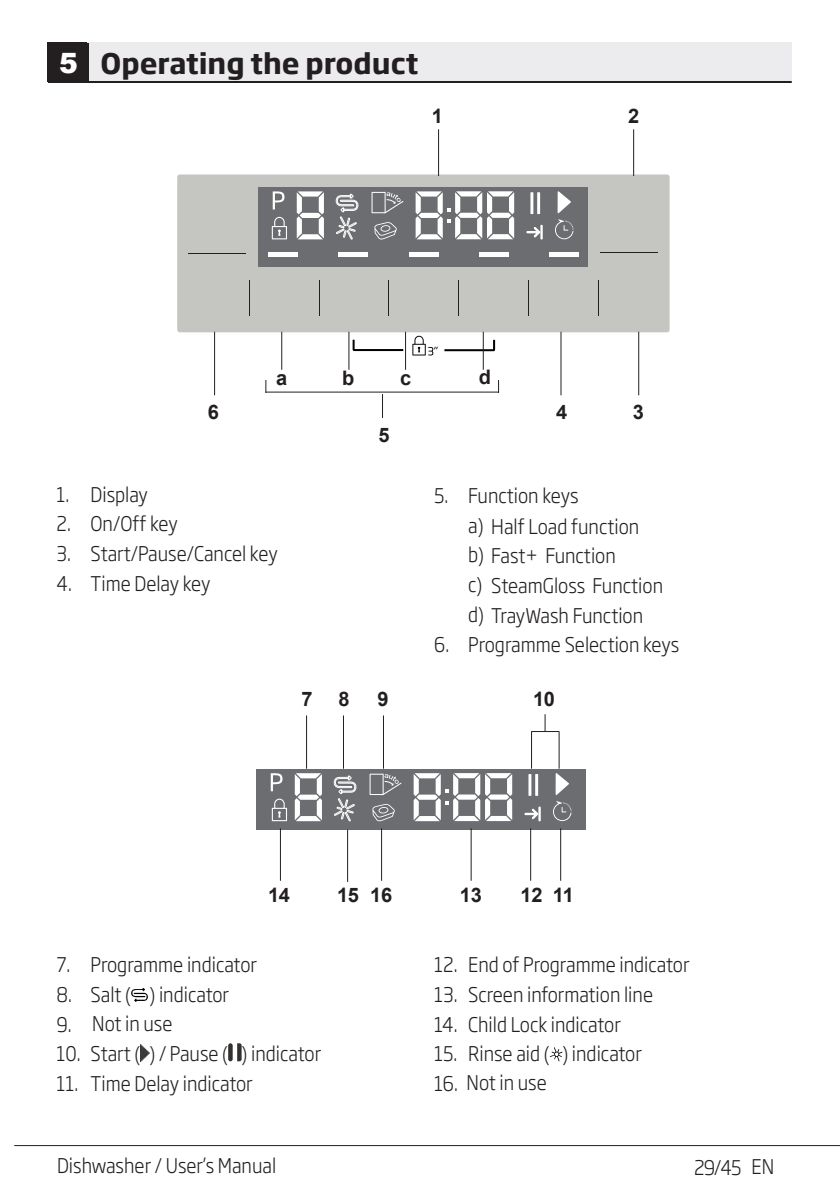
<style>
.page{position:relative;width:840px;height:1191px;background:#fff}
.page>*{position:absolute;margin:0;border:0;box-sizing:border-box;transform-origin:0 0}
.Ana_Baslik{font:700 28px "Soho Gothic Pro";color:#231f20}
.t1{font:900 28px "Arial";color:#fff}
.Girintili_Yazi{font:300 20px "Soho Gothic Pro";color:#231f20;scale:.9 1}
.Yazi_alanlari{font:700 20px "Arial";letter-spacing:-.01em;color:#231f20}
.Yazi_alanlari-2{font:300 20px "Soho Gothic Pro";color:#231f20;scale:.9 1}
</style>
<div class="page">
<hr style="left:14px;top:1145px;width:825px;height:1px;background:#231f20">
<div style="left:88px;top:43px;width:703px;height:39px;background:#ececee"></div>
<hr style="left:48px;top:81px;width:743px;height:2px;background:#231f20">
<div style="left:47px;top:42px;width:40px;height:40px;background:#231f20"></div>
<svg style="left:131px;top:988px;width:17px;height:14px"></svg>
<img style="left:140px;top:1044px;width:9px;height:17px">
<svg style="left:228px;top:1043px;width:13px;height:18px"></svg>
<div style="left:49px;top:43px;width:39px;height:40px;background:#231f20"></div>
<div style="left:177px;top:174px;width:492px;height:158px;background:#c5c6c2;border-radius:3px"></div>
<hr style="left:249px;top:280px;width:1px;height:36px;background:#231f20">
<hr style="left:388px;top:280px;width:1px;height:36px;background:#231f20">
<hr style="left:458px;top:280px;width:1px;height:36px;background:#231f20">
<hr style="left:597px;top:280px;width:1px;height:36px;background:#231f20">
<hr style="left:528px;top:280px;width:1px;height:36px;background:#231f20">
<hr style="left:318px;top:280px;width:1px;height:36px;background:#231f20">
<svg style="left:352px;top:339px;width:52px;height:13px"></svg>
<svg style="left:412px;top:336px;width:84px;height:19px"></svg>
<div style="left:258px;top:187px;width:329px;height:80px;background:#6c6d70"></div>
<svg style="left:296px;top:191px;width:28px;height:48px"></svg>
<svg style="left:415px;top:191px;width:99px;height:48px"></svg>
<svg style="left:371px;top:192px;width:32px;height:21px"></svg>
<svg style="left:555px;top:219px;width:18px;height:20px"></svg>
<svg style="left:557px;top:191px;width:13px;height:22px"></svg>
<svg style="left:526px;top:225px;width:16px;height:15px"></svg>
<hr style="left:537px;top:192px;width:3px;height:22px;background:#fff">
<hr style="left:530px;top:192px;width:3px;height:22px;background:#fff">
<svg style="left:271px;top:217px;width:16px;height:22px"></svg>
<svg style="left:374px;top:222px;width:22px;height:17px"></svg>
<div style="left:268px;top:252px;width:30px;height:5px;background:#fff"></div>
<div style="left:338px;top:252px;width:30px;height:5px;background:#fff"></div>
<div style="left:408px;top:252px;width:30px;height:5px;background:#fff"></div>
<div style="left:478px;top:252px;width:30px;height:5px;background:#fff"></div>
<div style="left:548px;top:252px;width:30px;height:5px;background:#fff"></div>
<svg style="left:272px;top:191px;width:12px;height:18px"></svg>
<svg style="left:335px;top:193px;width:24px;height:47px"></svg>
<hr style="left:600px;top:253px;width:58px;height:1px;background:#231f20">
<hr style="left:188px;top:253px;width:58px;height:1px;background:#231f20">
<hr style="left:214px;top:332px;width:1px;height:63px;background:#231f20">
<hr style="left:560px;top:332px;width:1px;height:63px;background:#231f20">
<hr style="left:638px;top:332px;width:1px;height:63px;background:#231f20">
<hr style="left:633px;top:129px;width:1px;height:47px;background:#231f20">
<hr style="left:438px;top:129px;width:1px;height:47px;background:#231f20">
<div style="left:256px;top:768px;width:329px;height:61px;background:#6c6d70"></div>
<svg style="left:294px;top:773px;width:28px;height:48px"></svg>
<svg style="left:413px;top:773px;width:99px;height:48px"></svg>
<svg style="left:369px;top:773px;width:32px;height:22px"></svg>
<svg style="left:553px;top:801px;width:18px;height:20px"></svg>
<svg style="left:555px;top:773px;width:13px;height:22px"></svg>
<svg style="left:524px;top:806px;width:16px;height:15px"></svg>
<hr style="left:535px;top:774px;width:3px;height:22px;background:#fff">
<hr style="left:528px;top:774px;width:3px;height:22px;background:#fff">
<svg style="left:272px;top:798px;width:15px;height:23px"></svg>
<svg style="left:372px;top:804px;width:22px;height:17px"></svg>
<svg style="left:270px;top:773px;width:12px;height:18px"></svg>
<svg style="left:333px;top:775px;width:24px;height:47px"></svg>
<hr style="left:560px;top:828px;width:1px;height:52px;background:#231f20">
<hr style="left:280px;top:828px;width:1px;height:52px;background:#231f20">
<hr style="left:530px;top:828px;width:1px;height:52px;background:#231f20">
<hr style="left:470px;top:828px;width:1px;height:52px;background:#231f20">
<hr style="left:381px;top:828px;width:1px;height:52px;background:#231f20">
<hr style="left:347px;top:829px;width:1px;height:53px;background:#231f20">
<hr style="left:306px;top:715px;width:1px;height:53px;background:#231f20">
<hr style="left:343px;top:715px;width:1px;height:53px;background:#231f20">
<hr style="left:383px;top:715px;width:1px;height:53px;background:#231f20">
<hr style="left:558px;top:731px;width:1px;height:37px;background:#231f20">
<hr style="left:531px;top:731px;width:1px;height:37px;background:#231f20">
<svg style="left:531px;top:714px;width:27px;height:18px"></svg>
<svg style="left:549px;top:1047px;width:13px;height:14px"></svg>
<hr style="left:281px;top:332px;width:1px;height:38px;background:#231f20">
<hr style="left:348px;top:332px;width:1px;height:38px;background:#231f20">
<hr style="left:405px;top:332px;width:1px;height:38px;background:#231f20">
<hr style="left:482px;top:332px;width:1px;height:38px;background:#231f20">
<hr style="left:265px;top:392px;width:233px;height:1px;background:#231f20">
<svg style="left:382px;top:394px;width:1px;height:24px"></svg>
<svg style="left:265px;top:380px;width:1px;height:13px"></svg>
<svg style="left:498px;top:380px;width:1px;height:13px"></svg>
<p class="t1" style="left:59px;top:42px;width:20px">5</p>
<p class="Ana_Baslik" style="left:100px;top:42px;width:319px">Operating the product</p>
<p class="Yazi_alanlari" style="left:431px;top:102px;width:13px">1</p>
<p class="Yazi_alanlari" style="left:627px;top:102px;width:13px">2</p>
<p class="Yazi_alanlari" style="left:208px;top:398px;width:13px">6</p>
<p class="Yazi_alanlari" style="left:276px;top:363px;width:13px">a</p>
<p class="Yazi_alanlari" style="left:342px;top:363px;width:14px">b</p>
<p class="Yazi_alanlari" style="left:400px;top:363px;width:13px">c</p>
<p class="Yazi_alanlari" style="left:478px;top:362px;width:14px">d</p>
<p class="Yazi_alanlari" style="left:378px;top:421px;width:13px">5</p>
<p class="Yazi_alanlari" style="left:556px;top:398px;width:13px">4</p>
<p class="Yazi_alanlari" style="left:632px;top:398px;width:13px">3</p>
<p class="Girintili_Yazi" style="left:56px;top:478px;width:103px">1. Display</p>
<p class="Girintili_Yazi" style="left:56px;top:508px;width:136px">2. On/Off key</p>
<p class="Girintili_Yazi" style="left:56px;top:538px;width:247px">3. Start/Pause/Cancel key</p>
<p class="Girintili_Yazi" style="left:56px;top:568px;width:172px">4. Time Delay key</p>
<p class="Girintili_Yazi" style="left:434px;top:480px;width:162px">5. Function keys</p>
<p class="Girintili_Yazi" style="left:468px;top:511px;width:191px">a) Half Load function</p>
<p class="Girintili_Yazi" style="left:468px;top:540px;width:165px">b) Fast+ Function</p>
<p class="Girintili_Yazi" style="left:468px;top:570px;width:218px">c) SteamGloss Function</p>
<p class="Girintili_Yazi" style="left:468px;top:600px;width:196px">d) TrayWash Function</p>
<p class="Girintili_Yazi" style="left:434px;top:628px;width:274px">6. Programme Selection keys</p>
<p class="Yazi_alanlari" style="left:301px;top:684px;width:13px">7</p>
<p class="Yazi_alanlari" style="left:338px;top:684px;width:13px">8</p>
<p class="Yazi_alanlari" style="left:377px;top:684px;width:13px">9</p>
<p class="Yazi_alanlari" style="left:532px;top:684px;width:24px">10</p>
<p class="Yazi_alanlari" style="left:268px;top:881px;width:24px">14</p>
<p class="Yazi_alanlari" style="left:337px;top:881px;width:57px">15 16</p>
<p class="Yazi_alanlari" style="left:459px;top:881px;width:24px">13</p>
<p class="Yazi_alanlari" style="left:520px;top:881px;width:55px">12 11</p>
<p class="Girintili_Yazi" style="left:56px;top:949px;width:224px">7. Programme indicator</p>
<p class="Girintili_Yazi" style="left:56px;top:979px;width:193px">8. Salt ( ) indicator</p>
<p class="Girintili_Yazi" style="left:56px;top:1008px;width:18px">9.</p>
<p class="Girintili_Yazi" style="left:56px;top:1038px;width:295px">10. Start ( ) / Pause ( ) indicator</p>
<p class="Girintili_Yazi" style="left:56px;top:1068px;width:219px">11. Time Delay indicator</p>
<p class="Yazi_alanlari-2" style="left:92px;top:1007px;width:91px">Not in use</p>
<p class="Girintili_Yazi" style="left:434px;top:949px;width:285px">12. End of Programme indicator</p>
<p class="Girintili_Yazi" style="left:434px;top:979px;width:244px">13. Screen information line</p>
<p class="Girintili_Yazi" style="left:434px;top:1008px;width:209px">14. Child Lock indicator</p>
<p class="Girintili_Yazi" style="left:434px;top:1038px;width:232px">15. Rinse aid ( ) indicator</p>
<p class="Girintili_Yazi" style="left:434px;top:1067px;width:127px">16. Not in use</p>
<p class="Girintili_Yazi" style="left:57px;top:1149px;width:245px">Dishwasher / User’s Manual</p>
<p class="Girintili_Yazi" style="left:693px;top:1151px;width:90px">29 / 45 EN</p>
</div>
